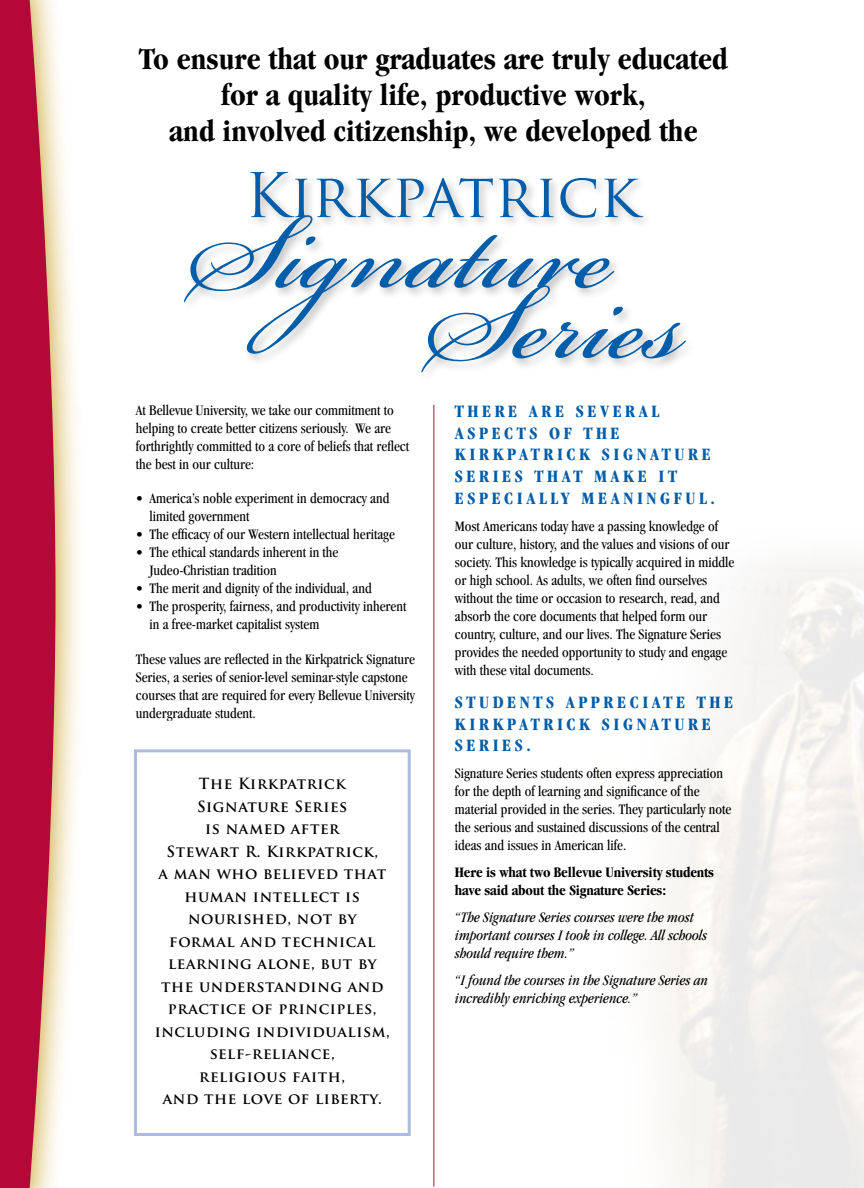
<style>
.page{position:relative;width:864px;height:1188px;background:#fff}
.page>*{position:absolute;margin:0;border:0;box-sizing:border-box;transform-origin:0 0}
.t1{font:700 condensed 31.5px/36px "Garamond";color:#000;text-align:center}
.t2{font:700 condensed 18px/21.6px "Garamond";letter-spacing:.2em;color:#005daa}
.t3{font:condensed 15px/18px "Garamond";color:#000}
.t4{font:700 15px/22.5px "Trajan Pro";letter-spacing:.04em;color:#000;text-align:center}
.t5{font:italic condensed 15px/18px "Garamond";color:#000}
.t6{font:700 condensed 15px/18px "Garamond";letter-spacing:-.01em;color:#000}
</style>
<div class="page">
<svg style="left:56px;top:60px;width:22px;height:1067px"></svg>
<svg style="left:0;top:0;width:56px;height:1188px;background:#ba2247"></svg>
<svg style="left:250px;top:172px;width:393px;height:46px"></svg>
<svg style="left:184px;top:215px;width:431px;height:139px"></svg>
<svg style="left:421px;top:285px;width:265px;height:88px"></svg>
<hr style="left:434px;top:405px;width:1px;height:781px;background:#b30838">
<div style="left:134px;top:749px;width:277px;height:387px;border:3px solid #acbbdf"></div>
<h1 class="t1" style="left:139px;top:41px;width:590px">To ensure that our graduates are truly educated for a quality life, productive work,<br>and involved citizenship, we developed the</h1>
<p class="t3" style="left:136px;top:401px;width:275px">At Bellevue University, we take our commitment to helping to create better citizens seriously. We are forthrightly committed to a core of beliefs that reflect the best in our culture:</p>
<p class="t3" style="left:149px;top:489px;width:241px;text-indent:-14px">• America’s noble experiment in democracy and limited government</p>
<p class="t3" style="left:136px;top:525px;width:260px">• The efficacy of our Western intellectual heritage</p>
<p class="t3" style="left:149px;top:543px;width:191px;text-indent:-13px">• The ethical standards inherent in the<br>Judeo-Christian tradition</p>
<p class="t3" style="left:136px;top:579px;width:237px">• The merit and dignity of the individual, and</p>
<p class="t3" style="left:149px;top:597px;width:259px;text-indent:-14px">• The prosperity, fairness, and productivity inherent in a free-market capitalist system</p>
<p class="t3" style="left:136px;top:650px;width:281px">These values are reflected in the Kirkpatrick Signature Series, a series of senior-level seminar-style capstone courses that are required for every Bellevue University undergraduate student.</p>
<p class="t4" style="left:155px;top:773px;width:237px">The Kirkpatrick<br>Signature Series<br>is named after<br>Stewart R. Kirkpatrick,<br>a man who believed that human intellect is nourished, not by formal and technical learning alone, but by the understanding and practice of principles, including individualism, self-reliance,<br>religious faith,<br>and the love of liberty.</p>
<p class="t2" style="left:455px;top:401px;width:262px">There are several aspect s of t he<br>Kirkpat rick Signat ure<br>Series t hat make it especially meaningful.</p>
<p class="t3" style="left:455px;top:517px;width:281px">Most Americans today have a passing knowledge of our culture, history, and the values and visions of our society. This knowledge is typically acquired in middle or high school. As adults, we often find ourselves without the time or occasion to research, read, and absorb the core documents that helped form our country, culture, and our lives. The Signature Series provides the needed opportunity to study and engage with these vital documents.</p>
<p class="t2" style="left:455px;top:692px;width:280px">st udent s appreciat e t he<br>Kirkpat rick Signat ure<br>Series.</p>
<p class="t3" style="left:455px;top:765px;width:278px">Signature Series students often express appreciation for the depth of learning and significance of the material provided in the series. They particularly note the serious and sustained discussions of the central ideas and issues in American life.</p>
<p class="t6" style="left:455px;top:864px;width:261px">Here is what two Bellevue University students have said about the Signature Series:</p>
<p class="t5" style="left:455px;top:909px;width:254px">“The Signature Series courses were the most important courses I took in college. All schools should require them.”</p>
<p class="t5" style="left:455px;top:972px;width:255px">“I found the courses in the Signature Series an incredibly enriching experience.”</p>
</div>
